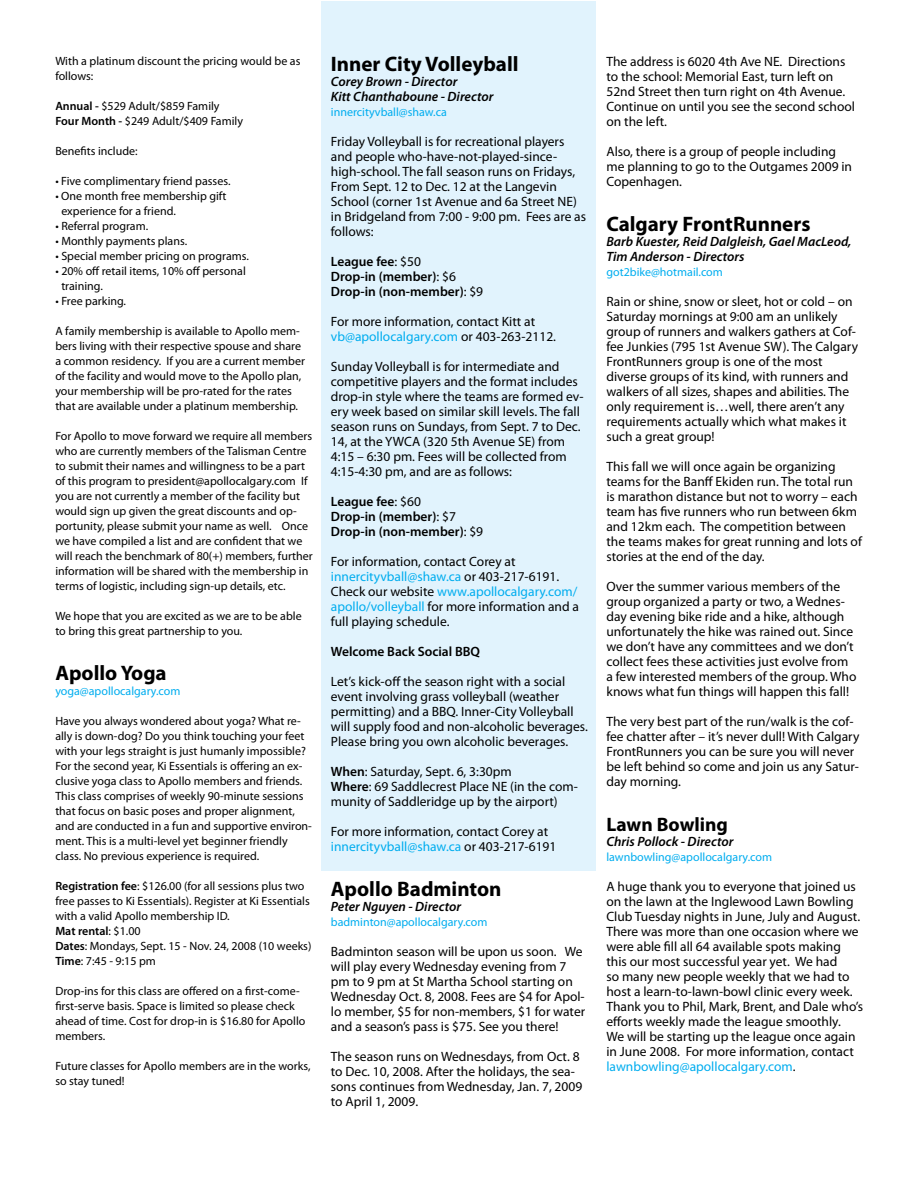
<style>
.page{position:relative;width:918px;height:1188px;background:#fff}
.page>*{position:absolute;margin:0;border:0;box-sizing:border-box;transform-origin:0 0}
.t1{font:700 21px "Myriad Pro";color:#000}
.t2{font:700 19.5px "Myriad Pro";color:#000}
.t3{font:13.5px/15px "Myriad Pro";color:#000}
.t4{font:italic 600 13.5px/15px "Myriad Pro";color:#000}
.t5{font:600 13.5px/15px "Myriad Pro";color:#000}
.t6{font:12px/15px "Myriad Pro";color:#000}
.t7{font:12px "Myriad Pro";color:#00adef}
.s1{font-weight:600}
.s2{font-weight:400}
.s3{color:#00adef}
</style>
<div class="page">
<div style="left:321px;top:1px;width:274px;height:870px;background:#e1f3fd"></div>
<p class="t6" style="left:55px;top:53px;width:247px">With a platinum discount the pricing would be as follows:</p>
<p class="t6" style="left:55px;top:98px;width:189px"><span class="s1">Annual -</span> $529 Adult/$859 Family<br><span class="s1">Four Month -</span> $249 Adult/$409 Family</p>
<p class="t6" style="left:55px;top:143px;width:84px">Benefits include:</p>
<p class="t6" style="left:55px;top:173px;width:177px">• Five complimentary friend passes.</p>
<p class="t6" style="left:61px;top:188px;width:167px;text-indent:-6px">• One month free membership gift experience for a friend.</p>
<p class="t6" style="left:55px;top:218px;width:94px">• Referral program.</p>
<p class="t6" style="left:55px;top:233px;width:133px">• Monthly payments plans.</p>
<p class="t6" style="left:55px;top:248px;width:195px">• Special member pricing on programs.</p>
<p class="t6" style="left:61px;top:263px;width:186px;text-indent:-6px">• 20% off retail items, 10% off personal training.</p>
<p class="t6" style="left:55px;top:293px;width:72px">• Free parking.</p>
<p class="t6" style="left:55px;top:323px;width:251px">A family membership is available to Apollo mem&shy;bers living with their respective spouse and share a common residency. If you are a current member of the facility and would move to the Apollo plan, your membership will be pro-rated for the rates that are available under a platinum membership.</p>
<p class="t6" style="left:55px;top:428px;width:259px">For Apollo to move forward we require all members who are currently members of the Talisman Centre to submit their names and willingness to be a part of this program to president@apollocalgary.com If you are not currently a member of the facility but would sign up given the great discounts and op&shy;portunity, please submit your name as well. Once we have compiled a list and are confident that we will reach the benchmark of 80(+) members, further information will be shared with the membership in terms of logistic, including sign-up details, etc.</p>
<p class="t6" style="left:55px;top:608px;width:248px">We hope that you are excited as we are to be able to bring this great partnership to you.</p>
<h1 class="t1" style="left:55px;top:659px;width:113px">Apollo Yoga</h1>
<p class="t7" style="left:55px;top:683px;width:127px">yoga@apollocalgary.com</p>
<p class="t6" style="left:55px;top:713px;width:258px">Have you always wondered about yoga? What re&shy;ally is down-dog? Do you think touching your feet with your legs straight is just humanly impossible?<br>For the second year, Ki Essentials is offering an ex&shy;clusive yoga class to Apollo members and friends.<br>This class comprises of weekly 90-minute sessions that focus on basic poses and proper alignment, and are conducted in a fun and supportive environ&shy;ment. This is a multi-level yet beginner friendly class. No previous experience is required.</p>
<p class="t6" style="left:55px;top:878px;width:258px"><span class="s1">Registration fee</span>: $126.00 (for all sessions plus two free passes to Ki Essentials). Register at Ki Essentials with a valid Apollo membership ID.<br><span class="s1">Mat rental</span>: $1.00<br><span class="s1">Dates</span>: Mondays, Sept. 15 - Nov. 24, 2008 (10 weeks)<br><span class="s1">Time</span>: 7:45 - 9:15 pm</p>
<p class="t6" style="left:55px;top:983px;width:252px">Drop-ins for this class are offered on a first-come&shy;first-serve basis. Space is limited so please check ahead of time. Cost for drop-in is $16.80 for Apollo members.</p>
<p class="t6" style="left:55px;top:1058px;width:257px">Future classes for Apollo members are in the works, so stay tuned!</p>
<h1 class="t1" style="left:331px;top:50px;width:189px">Inner City Volleyball</h1>
<p class="t4" style="left:331px;top:74px;width:164px">Corey Brown - Director<br>Kitt Chanthaboune - Director</p>
<p class="t7" style="left:331px;top:105px;width:118px">innercityvball@shaw.ca</p>
<p class="t3" style="left:331px;top:134px;width:257px">Friday Volleyball is for recreational players and people who-have-not-played-since&shy;high-school. The fall season runs on Fridays, From Sept. 12 to Dec. 12 at the Langevin School (corner 1st Avenue and 6a Street NE) in Bridgeland from 7:00 - 9:00 pm. Fees are as follows:</p>
<p class="t5" style="left:331px;top:254px;width:154px">League fee<span class="s2">: $50<br></span>Drop-in (member)<span class="s2">: $6<br></span>Drop-in (non-member)<span class="s2">: $9</span></p>
<p class="t3" style="left:331px;top:314px;width:227px">For more information, contact Kitt at <span class="s3">vb@apollocalgary.com</span> or 403-263-2112.</p>
<p class="t3" style="left:331px;top:359px;width:254px">Sunday Volleyball is for intermediate and competitive players and the format includes drop-in style where the teams are formed ev&shy;ery week based on similar skill levels. The fall season runs on Sundays, from Sept. 7 to Dec.<br>14, at the YWCA (320 5th Avenue SE) from 4:15 – 6:30 pm. Fees will be collected from 4:15-4:30 pm, and are as follows:</p>
<p class="t5" style="left:331px;top:494px;width:154px">League fee<span class="s2">: $60<br></span>Drop-in (member)<span class="s2">: $7<br></span>Drop-in (non-member)<span class="s2">: $9</span></p>
<p class="t3" style="left:331px;top:554px;width:250px">For information, contact Corey at <span class="s3">innercityvball@shaw.ca</span> or 403-217-6191.<br>Check our website <span class="s3">www.apollocalgary.com/ apollo/volleyball</span> for more information and a full playing schedule.</p>
<p class="t5" style="left:331px;top:644px;width:151px">Welcome Back Social BBQ</p>
<p class="t3" style="left:331px;top:674px;width:258px">Let’s kick-off the season right with a social event involving grass volleyball (weather permitting) and a BBQ. Inner-City Volleyball will supply food and non-alcoholic beverages.<br>Please bring you own alcoholic beverages.</p>
<p class="t3" style="left:331px;top:764px;width:248px"><span class="s1">When</span>: Saturday, Sept. 6, 3:30pm<br><span class="s1">Where</span>: 69 Saddlecrest Place NE (in the com&shy;munity of Saddleridge up by the airport)</p>
<p class="t3" style="left:331px;top:824px;width:227px">For more information, contact Corey at <span class="s3">innercityvball@shaw.ca</span> or 403-217-6191</p>
<h1 class="t1" style="left:331px;top:875px;width:172px">Apollo Badminton</h1>
<p class="t4" style="left:331px;top:899px;width:132px">Peter Nguyen - Director</p>
<p class="t7" style="left:331px;top:915px;width:158px">badminton@apollocalgary.com</p>
<p class="t3" style="left:331px;top:944px;width:256px">Badminton season will be upon us soon. We will play every Wednesday evening from 7 pm to 9 pm at St Martha School starting on Wednesday Oct. 8, 2008. Fees are $4 for Apol&shy;lo member, $5 for non-members, $1 for water and a season’s pass is $75. See you there!</p>
<p class="t3" style="left:331px;top:1049px;width:253px">The season runs on Wednesdays, from Oct. 8 to Dec. 10, 2008. After the holidays, the sea&shy;sons continues from Wednesday, Jan. 7, 2009 to April 1, 2009.</p>
<p class="t3" style="left:606px;top:53px;width:250px">The address is 6020 4th Ave NE. Directions to the school: Memorial East, turn left on 52nd Street then turn right on 4th Avenue.<br>Continue on until you see the second school on the left.</p>
<p class="t3" style="left:606px;top:143px;width:247px">Also, there is a group of people including me planning to go to the Outgames 2009 in<br>Copenhagen.</p>
<h1 class="t1" style="left:606px;top:210px;width:206px">Calgary FrontRunners</h1>
<p class="t4" style="left:606px;top:233px;width:247px">Barb Kuester, Reid Dalgleish, Gael MacLeod,<br>Tim Anderson - Directors</p>
<p class="t7" style="left:606px;top:264px;width:118px">got2bike@hotmail.com</p>
<p class="t3" style="left:606px;top:293px;width:253px">Rain or shine, snow or sleet, hot or cold – on Saturday mornings at 9:00 am an unlikely group of runners and walkers gathers at Cof&shy;fee Junkies (795 1st Avenue SW). The Calgary FrontRunners group is one of the most diverse groups of its kind, with runners and walkers of all sizes, shapes and abilities. The only requirement is…well, there aren’t any requirements actually which what makes it such a great group!</p>
<p class="t3" style="left:606px;top:458px;width:257px">This fall we will once again be organizing teams for the Banff Ekiden run. The total run is marathon distance but not to worry – each team has five runners who run between 6km and 12km each. The competition between the teams makes for great running and lots of stories at the end of the day.</p>
<p class="t3" style="left:606px;top:578px;width:251px">Over the summer various members of the group organized a party or two, a Wednes&shy;day evening bike ride and a hike, although unfortunately the hike was rained out. Since we don’t have any committees and we don’t collect fees these activities just evolve from a few interested members of the group. Who knows what fun things will happen this fall!</p>
<p class="t3" style="left:606px;top:713px;width:254px">The very best part of the run/walk is the cof&shy;fee chatter after – it’s never dull! With Calgary FrontRunners you can be sure you will never be left behind so come and join us any Satur&shy;day morning.</p>
<h2 class="t2" style="left:606px;top:811px;width:123px">Lawn Bowling</h2>
<p class="t4" style="left:606px;top:833px;width:129px">Chris Pollock - Director</p>
<p class="t7" style="left:606px;top:849px;width:167px">lawnbowling@apollocalgary.com</p>
<p class="t3" style="left:606px;top:878px;width:258px">A huge thank you to everyone that joined us on the lawn at the Inglewood Lawn Bowling Club Tuesday nights in June, July and August.<br>There was more than one occasion where we were able fill all 64 available spots making this our most successful year yet. We had<br>so many new people weekly that we had to host a learn-to-lawn-bowl clinic every week.<br>Thank you to Phil, Mark, Brent, and Dale who’s efforts weekly made the league smoothly.<br>We will be starting up the league once again in June 2008. For more information, contact <span class="s3">lawnbowling@apollocalgary.com</span>.</p>
</div>
